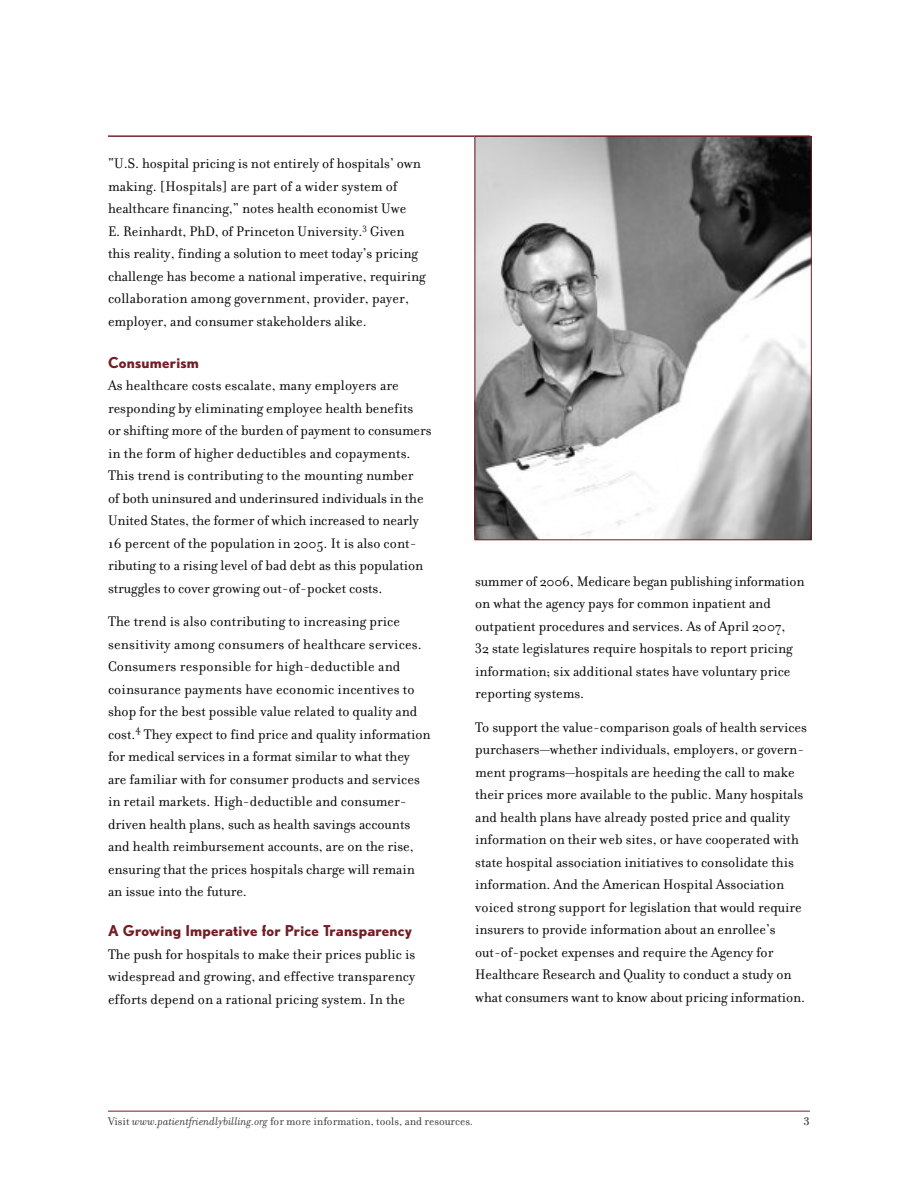
<style>
.page{position:relative;width:918px;height:1188px;background:#fff}
.page>*{position:absolute;margin:0;border:0;box-sizing:border-box;transform-origin:0 0}
.t1{font:15px/22.5px "Filosofia";color:#000}
.t2{font:700 15px "Nobel";letter-spacing:.015em;color:#731d24}
.t3{font:12px "Filosofia";color:#363636}
.t4{font:12px "Filosofia Unicase";color:#363636}
.s1{font-style:italic}
</style>
<div class="page">
<hr style="left:108px;top:1111px;width:702px;height:1px;background:#731d24">
<hr style="left:108px;top:136px;width:702px;height:1px;background:#731d24">
<img style="left:477px;top:138px;width:333px;height:400px">
<div style="left:475px;top:136px;width:337px;height:404px;border:1px solid #731d24"></div>
<p class="t1" style="left:108px;top:152px;width:319px">“U.S. hospital pricing is not entirely of hospitals’ own making. [Hospitals] are part of a wider system of healthcare financing,” notes health economist Uwe<br>E. Reinhardt, PhD, of Princeton University.<sup>3</sup> Given this reality, finding a solution to meet today’s pricing challenge has become a national imperative, requiring collaboration among government, provider, payer, employer, and consumer stakeholders alike.</p>
<p class="t2" style="left:108px;top:354px;width:92px">Consumerism</p>
<p class="t1" style="left:108px;top:374px;width:325px">As healthcare costs escalate, many employers are responding by eliminating employee health benefits<br>or shifting more of the burden of payment to consumers in the form of higher deductibles and copayments.<br>This trend is contributing to the mounting number<br>of both uninsured and underinsured individuals in the United States, the former of which increased to nearly 16 percent of the population in 2005. It is also cont&shy;ributing to a rising level of bad debt as this population struggles to cover growing out-of-pocket costs.</p>
<p class="t1" style="left:108px;top:610px;width:324px">The trend is also contributing to increasing price sensitivity among consumers of healthcare services.<br>Consumers responsible for high-deductible and coinsurance payments have economic incentives to shop for the best possible value related to quality and cost.<sup>4</sup> They expect to find price and quality information for medical services in a format similar to what they are familiar with for consumer products and services in retail markets. High-deductible and consumer&shy;driven health plans, such as health savings accounts and health reimbursement accounts, are on the rise, ensuring that the prices hospitals charge will remain an issue into the future.</p>
<p class="t2" style="left:108px;top:922px;width:306px">A Growing Imperative for Price Transparency</p>
<p class="t1" style="left:108px;top:942px;width:309px;text-align:justify">The push for hospitals to make their prices public is widespread and growing, and effective transparency efforts depend on a rational pricing system. In the</p>
<p class="t1" style="left:475px;top:569px;width:331px">summer of 2006, Medicare began publishing information on what the agency pays for common inpatient and outpatient procedures and services. As of April 2007,<br>32 state legislatures require hospitals to report pricing information; six additional states have voluntary price reporting systems.</p>
<p class="t1" style="left:475px;top:715px;width:333px">To support the value-comparison goals of health services purchasers—whether individuals, employers, or govern&shy;ment programs—hospitals are heeding the call to make their prices more available to the public. Many hospitals and health plans have already posted price and quality information on their web sites, or have cooperated with state hospital association initiatives to consolidate this information. And the American Hospital Association voiced strong support for legislation that would require insurers to provide information about an enrollee’s out-of-pocket expenses and require the Agency for Healthcare Research and Quality to conduct a study on what consumers want to know about pricing information.</p>
<p class="t3" style="left:108px;top:1114px;width:367px">Visit <span class="s1">www.patientfriendlybilling.org</span> for more information, tools, and resources.</p>
<p class="t4" style="left:804px;top:1114px;width:8px">3</p>
</div>
